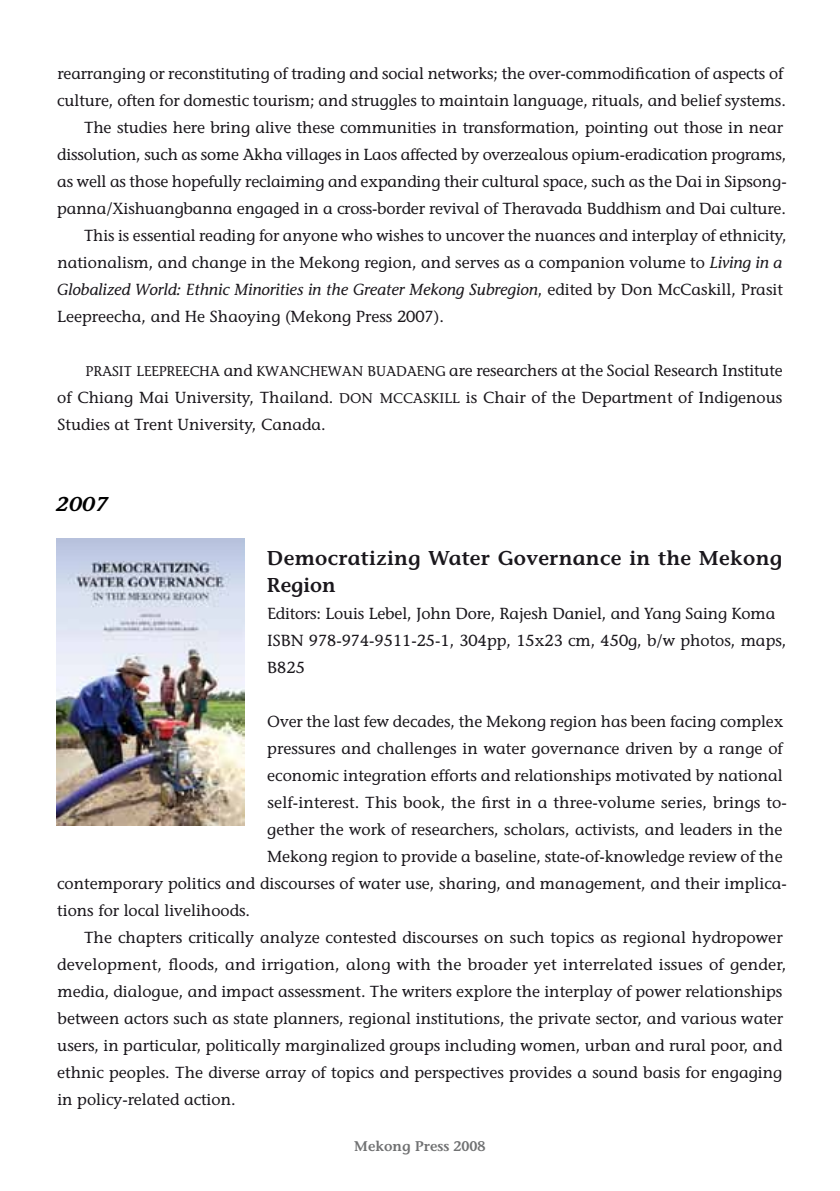
<style>
.page{position:relative;width:840px;height:1191px;background:#fff}
.page>*{position:absolute;margin:0;border:0;box-sizing:border-box;transform-origin:0 0}
.t1{font:600 20px/27px "Stone Informal Std";letter-spacing:.015em;color:#1a171c}
.t2{font:italic 600 20px "Stone Informal Std";color:#000;scale:1.1 1}
.t3{font:500 16px/27px "Stone Informal Std";color:#1a171c}
.t4{font:italic 500 16px "Stone Informal Std";color:#1a171c}
.t5{font:600 14px "Stone Informal Std";color:#707172}
.s1{font-style:italic}
.s2{font-style:normal}
.s3{font-size:14px}
</style>
<div class="page">
<img style="left:57px;top:538px;width:187px;height:287px">
<p class="t3" style="left:57px;top:60px;width:727px">rearranging or reconstituting of trading and social networks; the over-commodification of aspects of</p>
<p class="t3" style="left:57px;top:87px;width:729px">culture, often for domestic tourism; and struggles to maintain language, rituals, and belief systems.</p>
<p class="t3" style="left:84px;top:114px;width:700px">The studies here bring alive these communities in transformation, pointing out those in near</p>
<p class="t3" style="left:57px;top:141px;width:730px">dissolution, such as some Akha villages in Laos affected by overzealous opium-eradication programs,</p>
<p class="t3" style="left:57px;top:168px;width:730px">as well as those hopefully reclaiming and expanding their cultural space, such as the Dai in Sipsong-</p>
<p class="t3" style="left:57px;top:195px;width:729px">panna/Xishuangbanna engaged in a cross-border revival of Theravada Buddhism and Dai culture.</p>
<p class="t3" style="left:84px;top:222px;width:703px">This is essential reading for anyone who wishes to uncover the nuances and interplay of ethnicity,</p>
<p class="t3" style="left:57px;top:249px;width:725px">nationalism, and change in the Mekong region, and serves as a companion volume to <span class="s1">Living in a</span></p>
<p class="t4" style="left:57px;top:280px;width:727px">Globalized World: Ethnic Minorities in the Greater Mekong Subregion<span class="s2">, edited by Don McCaskill, Prasit</span></p>
<p class="t3" style="left:57px;top:303px;width:388px">Leepreecha, and He Shaoying (Mekong Press 2007).</p>
<p class="t3" style="left:57px;top:357px;width:726px;text-align:justify;text-indent:28px"><span class="s3">PRASIT LEEPREECHA</span> and <span class="s3">KWANCHEWAN BUADAENG</span> are researchers at the Social Research Institute of Chiang Mai University, Thailand. <span class="s3">DON MCCASKILL</span> is Chair of the Department of Indigenous Studies at Trent University, Canada.</p>
<p class="t2" style="left:56px;top:492px;width:49px">2007</p>
<p class="t1" style="left:266px;top:545px;width:517px">Democratizing Water Governance in the Mekong<br>Region</p>
<p class="t3" style="left:267px;top:600px;width:520px">Editors: Louis Lebel, John Dore, Rajesh Daniel, and Yang Saing Koma<br>ISBN 978-974-9511-25-1, 304pp, 15x23 cm, 450g, b/w photos, maps,<br>B825</p>
<p class="t3" style="left:267px;top:708px;width:517px">Over the last few decades, the Mekong region has been facing complex</p>
<p class="t3" style="left:267px;top:735px;width:517px">pressures and challenges in water governance driven by a range of</p>
<p class="t3" style="left:267px;top:762px;width:516px">economic integration efforts and relationships motivated by national</p>
<p class="t3" style="left:267px;top:789px;width:520px">self-interest. This book, the first in a three-volume series, brings to-</p>
<p class="t3" style="left:267px;top:816px;width:516px">gether the work of researchers, scholars, activists, and leaders in the</p>
<p class="t3" style="left:267px;top:843px;width:516px">Mekong region to provide a baseline, state-of-knowledge review of the</p>
<p class="t3" style="left:57px;top:870px;width:730px">contemporary politics and discourses of water use, sharing, and management, and their implica-</p>
<p class="t3" style="left:57px;top:897px;width:194px">tions for local livelihoods.</p>
<p class="t3" style="left:84px;top:924px;width:699px">The chapters critically analyze contested discourses on such topics as regional hydropower</p>
<p class="t3" style="left:57px;top:951px;width:730px">development, floods, and irrigation, along with the broader yet interrelated issues of gender,</p>
<p class="t3" style="left:57px;top:978px;width:726px">media, dialogue, and impact assessment. The writers explore the interplay of power relationships</p>
<p class="t3" style="left:58px;top:1005px;width:726px">between actors such as state planners, regional institutions, the private sector, and various water</p>
<p class="t3" style="left:57px;top:1032px;width:726px">users, in particular, politically marginalized groups including women, urban and rural poor, and</p>
<p class="t3" style="left:57px;top:1059px;width:726px">ethnic peoples. The diverse array of topics and perspectives provides a sound basis for engaging</p>
<p class="t3" style="left:57px;top:1086px;width:180px">in policy-related action.</p>
<p class="t5" style="left:354px;top:1137px;width:133px">Mekong Press 2008</p>
</div>
